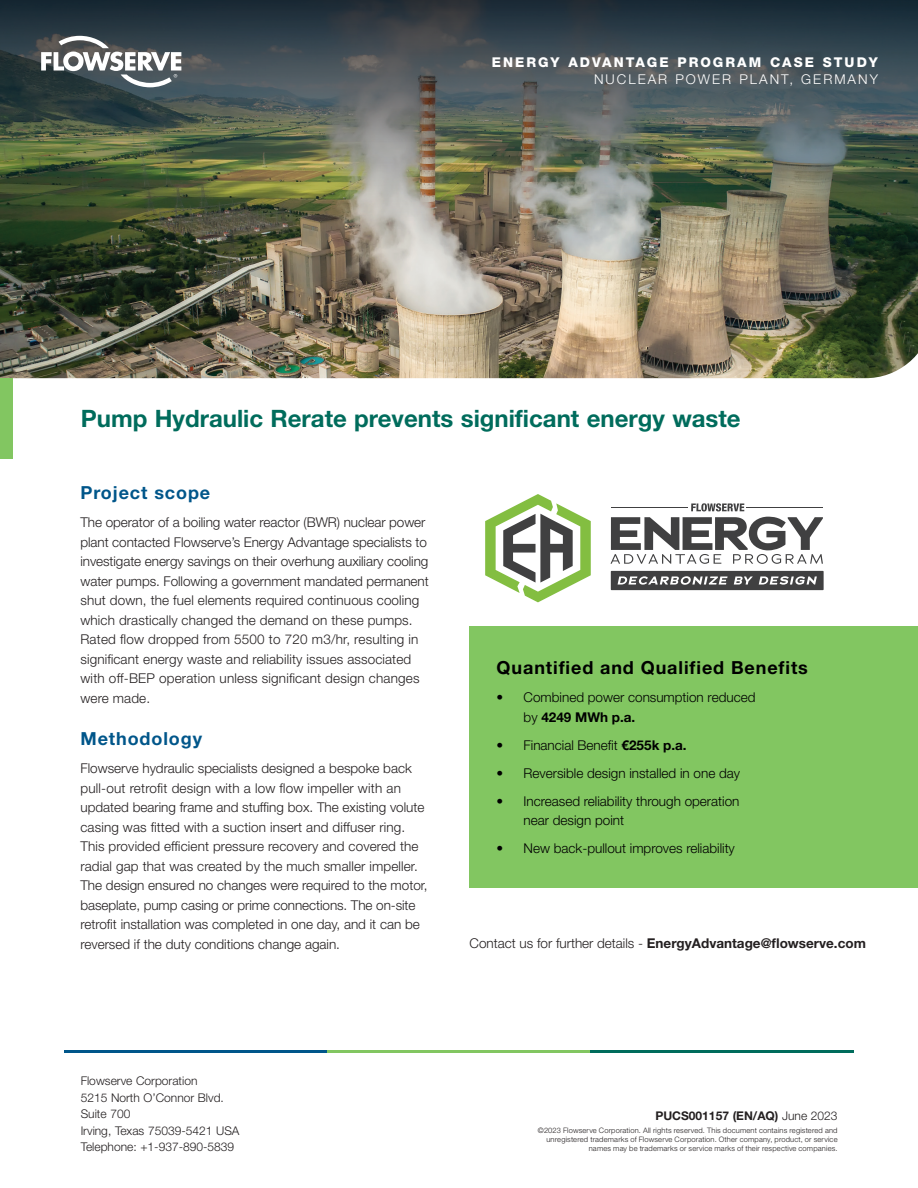
<style>
.page{position:relative;width:918px;height:1188px;background:#fff}
.page>*{position:absolute;margin:0;border:0;box-sizing:border-box;transform-origin:0 0}
.t1{font:700 24px "Helvetica Neue LT Std";color:#006c5c}
.t2{font:700 18px "Helvetica Neue LT Std";letter-spacing:.05em;color:#000}
.t3{font:700 18px "Helvetica Neue LT Std";letter-spacing:.05em;color:#00568a}
.t4{font:300 13.5px/19.5px "Helvetica Neue LT Std";color:#231f20}
.t5{font:300 13.5px/19.5px "Helvetica Neue LT Std";color:#000}
.t6{font:700 13.5px "Helvetica Neue LT Std";color:#231f20}
.t7{font:800 13.5px "Helvetica Neue LT Std";letter-spacing:.15em;color:#fff}
.t8{font:300 13.5px "Helvetica Neue LT Std";letter-spacing:.15em;color:#fff}
.t9{font:300 12px/16.5px "Helvetica Neue LT Std";color:#231f20}
.t10{font:700 12px "Helvetica Neue LT Std";color:#231f20}
.t11{font:300 7.5px/9px "Helvetica Neue LT Std";letter-spacing:.025em;color:#231f20;text-align:right}
.s1{font-weight:700}
.s2{font-weight:300}
</style>
<div class="page">
<img style="left:0;top:248px;width:918px;height:130px">
<img style="left:0;top:0;width:918px;height:248px">
<hr style="left:64px;top:1050px;width:263px;height:3px;background:#00568a">
<hr style="left:327px;top:1050px;width:264px;height:3px;background:#82c661">
<hr style="left:591px;top:1050px;width:263px;height:3px;background:#006c5c">
<div style="left:0;top:378px;width:14px;height:80px;background:#82c661"></div>
<svg style="left:41px;top:36px;width:140px;height:51px"></svg>
<div style="left:470px;top:626px;width:448px;height:262px;background:#82c661"></div>
<svg style="left:691px;top:503px;width:53px;height:8px"></svg>
<hr style="left:611px;top:507px;width:77px;height:1px;background:#404041">
<hr style="left:746px;top:507px;width:77px;height:1px;background:#404041">
<svg style="left:485px;top:494px;width:106px;height:108px"></svg>
<svg style="left:610px;top:517px;width:213px;height:47px"></svg>
<div style="left:611px;top:571px;width:213px;height:19px;background:#404041"></div>
<svg style="left:618px;top:576px;width:110px;height:9px"></svg>
<svg style="left:734px;top:576px;width:19px;height:9px"></svg>
<svg style="left:759px;top:576px;width:58px;height:9px"></svg>
<p class="t7" style="left:492px;top:54px;width:388px">ENERGY ADVANTAGE PROGRAM CASE STUDY</p>
<p class="t8" style="left:594px;top:71px;width:285px">NUCLEAR POWER PLANT, GERMANY</p>
<h1 class="t1" style="left:81px;top:403px;width:661px">Pump Hydraulic Rerate prevents significant energy waste</h1>
<h2 class="t3" style="left:80px;top:482px;width:131px">Project scope</h2>
<p class="t4" style="left:80px;top:512px;width:350px">The operator of a boiling water reactor (BWR) nuclear power plant contacted Flowserve’s Energy Advantage specialists to investigate energy savings on their overhung auxiliary cooling water pumps. Following a government mandated permanent shut down, the fuel elements required continuous cooling which drastically changed the demand on these pumps.<br>Rated flow dropped from 5500 to 720 m3/hr, resulting in significant energy waste and reliability issues associated with off-BEP operation unless significant design changes were made.</p>
<h2 class="t3" style="left:80px;top:728px;width:123px">Methodology</h2>
<p class="t4" style="left:80px;top:759px;width:349px">Flowserve hydraulic specialists designed a bespoke back pull-out retrofit design with a low flow impeller with an updated bearing frame and stuffing box. The existing volute casing was fitted with a suction insert and diffuser ring.<br>This provided efficient pressure recovery and covered the radial gap that was created by the much smaller impeller.<br>The design ensured no changes were required to the motor, baseplate, pump casing or prime connections. The on-site retrofit installation was completed in one day, and it can be reversed if the duty conditions change again.</p>
<h2 class="t2" style="left:497px;top:657px;width:313px">Quantified and Qualified Benefits</h2>
<p class="t5" style="left:524px;top:687px;width:233px;text-indent:-27px">• Combined power consumption reduced by <span class="s1">4249 MWh p.a.</span></p>
<p class="t5" style="left:497px;top:735px;width:192px">• Financial Benefit <span class="s1">€255k p.a.</span></p>
<p class="t5" style="left:497px;top:763px;width:245px">• Reversible design installed in one day</p>
<p class="t5" style="left:524px;top:791px;width:217px;text-indent:-27px">• Increased reliability through operation near design point</p>
<p class="t5" style="left:497px;top:838px;width:240px">• New back-pullout improves reliability</p>
<p class="t6" style="left:470px;top:935px;width:398px"><span class="s2">Contact us for further details -</span> EnergyAdvantage@flowserve.com</p>
<p class="t9" style="left:81px;top:1072px;width:160px">Flowserve Corporation<br>5215 North O’Connor Blvd.<br>Suite 700<br>Irving, Texas 75039-5421 USA<br>Telephone: +1-937-890-5839</p>
<p class="t10" style="left:655px;top:1108px;width:184px">PUCS001157 (EN/AQ) <span class="s2">June 2023</span></p>
<p class="t11" style="left:538px;top:1126px;width:301px">©2023 Flowserve Corporation. All rights reserved. This document contains registered and unregistered trademarks of Flowserve Corporation. Other company, product, or service names may be trademarks or service marks of their respective companies.</p>
</div>
